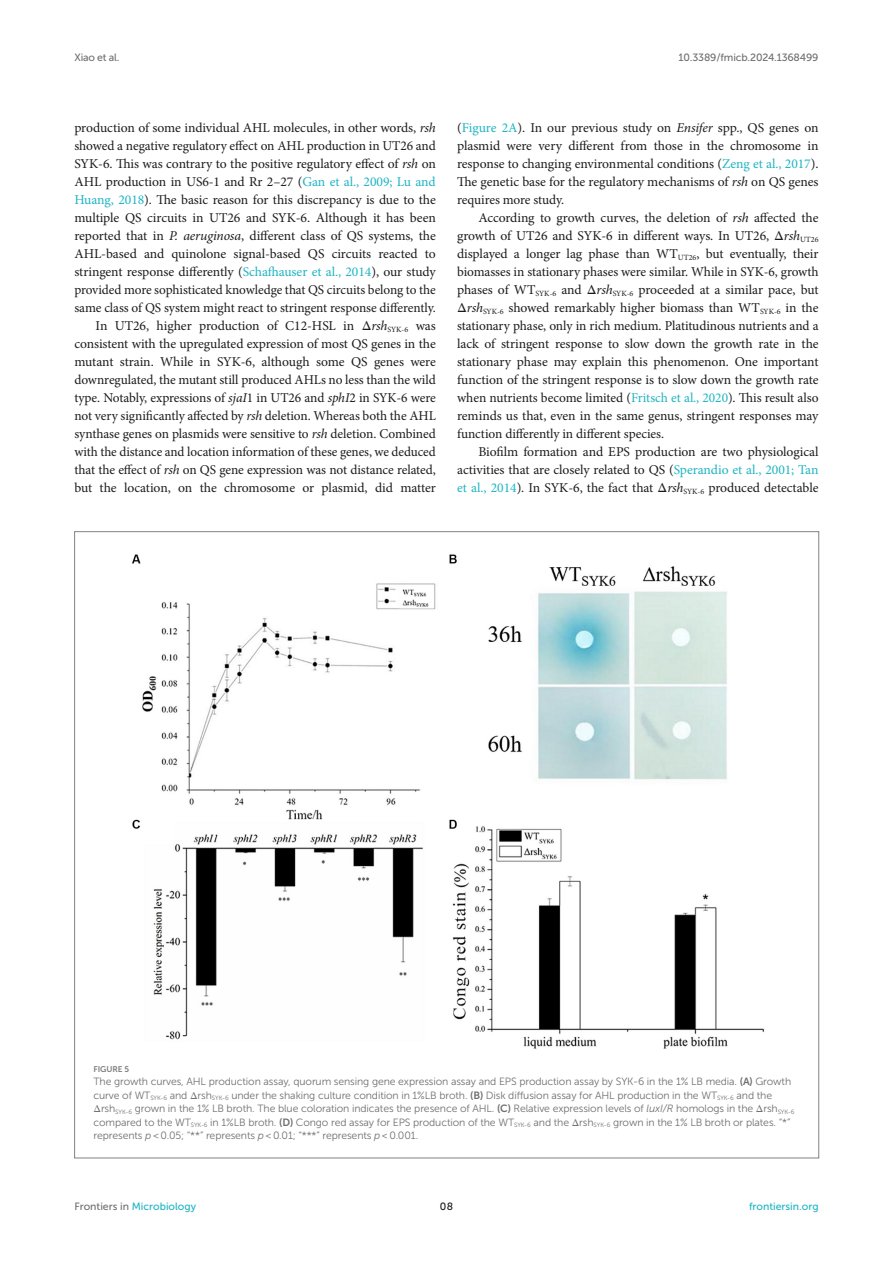
<style>
.page{position:relative;width:893px;height:1263px;background:#fff}
.page>*{position:absolute;margin:0;border:0;box-sizing:border-box;transform-origin:0 0}
.TEXT{font:13.5px/18px "Minion Pro";letter-spacing:-.005em;color:#1b1c1b;text-align:justify}
.TEXT_FLUSH{font:13.5px/18px "Minion Pro";letter-spacing:-.005em;color:#1b1c1b;text-align:justify}
.FIG_LEG{font:10.5px/13.5px "Museo Sans 300";letter-spacing:-.01em;color:#706f70}
.t1{font:10.5px "Museo Sans 500";color:#1db5c3}
.t2{font:10.5px "Museo Sans 500";letter-spacing:-.015em;color:#706f70}
.t3{font:10.5px "Museo Sans 500";color:#1b1c1b}
.FIG_HD{font:8.25px "Museo Sans 700";letter-spacing:-.01em;color:#7e7f7f}
.s1{font-style:italic}
.s2{color:#1db5c3}
.s3{font-family:"STIX General"}
.s4{font-family:"Museo Sans 700"}
.s5{color:#706f70}
</style>
<div class="page">
<img style="left:132px;top:554px;width:632px;height:495px">
<p class="t2" style="left:74px;top:51px;width:47px">Xiao et al.</p>
<p class="t2" style="left:679px;top:51px;width:141px">10.3389/fmicb.2024.1368499</p>
<p class="TEXT_FLUSH" style="left:74px;top:119px;width:363px">production of some individual AHL molecules, in other words, <span class="s1">rsh </span>showed a negative regulatory effect on AHL production in UT26 and SYK-6. This was contrary to the positive regulatory effect of <span class="s1">rsh</span> on AHL production in US6-1 and Rr 2–27 (<span class="s2">Gan et al., 2009; Lu and Huang, 2018</span>). The basic reason for this discrepancy is due to the multiple QS circuits in UT26 and SYK-6. Although it has been reported that in <span class="s1">P. aeruginosa</span>, different class of QS systems, the AHL-based and quinolone signal-based QS circuits reacted to stringent response differently (<span class="s2">Schafhauser et al., 2014</span>), our study provided more sophisticated knowledge that QS circuits belong to the same class of QS system might react to stringent response differently.</p>
<p class="TEXT" style="left:74px;top:317px;width:363px;text-indent:21px">In UT26, higher production of C12-HSL in <span class="s3">Δ</span><span class="s1">rsh</span><sub>SYK-6</sub> was consistent with the upregulated expression of most QS genes in the mutant strain. While in SYK-6, although some QS genes were downregulated, the mutant still produced AHLs no less than the wild type. Notably, expressions of <span class="s1">sjaI</span>1 in UT26 and <span class="s1">sphI</span>2 in SYK-6 were not very significantly affected by <span class="s1">rsh</span> deletion. Whereas both the AHL synthase genes on plasmids were sensitive to <span class="s1">rsh</span> deletion. Combined with the distance and location information of these genes, we deduced that the effect of <span class="s1">rsh</span> on QS gene expression was not distance related, but the location, on the chromosome or plasmid, did matter</p>
<p class="TEXT" style="left:457px;top:119px;width:363px">(<span class="s2">Figure 2A</span>). In our previous study on <span class="s1">Ensifer</span> spp., QS genes on plasmid were very different from those in the chromosome in response to changing environmental conditions (<span class="s2">Zeng et al., 2017</span>).<br>The genetic base for the regulatory mechanisms of <span class="s1">rsh</span> on QS genes requires more study.</p>
<p class="TEXT" style="left:457px;top:209px;width:363px;text-indent:21px">According to growth curves, the deletion of <span class="s1">rsh</span> affected the growth of UT26 and SYK-6 in different ways. In UT26, <span class="s3">Δ</span><span class="s1">rsh</span><sub>UT26 </sub>displayed a longer lag phase than WT<sub>UT26</sub>, but eventually, their biomasses in stationary phases were similar. While in SYK-6, growth phases of WT<sub>SYK-6</sub> and <span class="s3">Δ</span><span class="s1">rsh</span><sub>SYK-6</sub> proceeded at a similar pace, but <span class="s3">Δ</span><span class="s1">rsh</span><sub>SYK-6</sub> showed remarkably higher biomass than WT<sub>SYK-6</sub> in the stationary phase, only in rich medium. Platitudinous nutrients and a lack of stringent response to slow down the growth rate in the stationary phase may explain this phenomenon. One important function of the stringent response is to slow down the growth rate when nutrients become limited (<span class="s2">Fritsch et al., 2020</span>). This result also reminds us that, even in the same genus, stringent responses may function differently in different species.</p>
<p class="TEXT" style="left:457px;top:443px;width:363px;text-indent:21px">Biofilm formation and EPS production are two physiological activities that are closely related to QS (<span class="s2">Sperandio et al., 2001; Tan et al., 2014</span>). In SYK-6, the fact that <span class="s3">Δ</span><span class="s1">rsh</span><sub>SYK-6</sub> produced detectable</p>
<p class="FIG_HD" style="left:94px;top:1064px;width:37px">FIGURE 5</p>
<p class="FIG_LEG" style="left:94px;top:1075px;width:702px">The growth curves, AHL production assay, quorum sensing gene expression assay and EPS production assay by SYK-6 in the 1% LB media. <span class="s4">(A)</span> Growth curve of WT<sub>SYK-6</sub> and <span class="s3">Δ</span>rsh<sub>SYK-6</sub> under the shaking culture condition in 1%LB broth. <span class="s4">(B)</span> Disk diffusion assay for AHL production in the WT<sub>SYK-6</sub> and the <span class="s3">Δ</span>rsh<sub>SYK-6</sub> grown in the 1% LB broth. The blue coloration indicates the presence of AHL. <span class="s4">(C)</span> Relative expression levels of <span class="s1">luxI/R</span> homologs in the <span class="s3">Δ</span>rsh<sub>SYK-6 </sub>compared to the WT<sub>SYK-6</sub> in 1%LB broth. <span class="s4">(D)</span> Congo red assay for EPS production of the WT<sub>SYK-6</sub> and the <span class="s3">Δ</span>rsh<sub>SYK-6</sub> grown in the 1% LB broth or plates. “*” represents <span class="s1">p</span> &lt; 0.05; “**” represents <span class="s1">p</span> &lt; 0.01; “***” represents <span class="s1">p</span> &lt; 0.001.</p>
<p class="t1" style="left:74px;top:1200px;width:123px"><span class="s5">Frontiers in</span> Microbiology</p>
<p class="t3" style="left:440px;top:1200px;width:15px">08</p>
<p class="t1" style="left:749px;top:1200px;width:71px">frontiersin.org</p>
</div>
